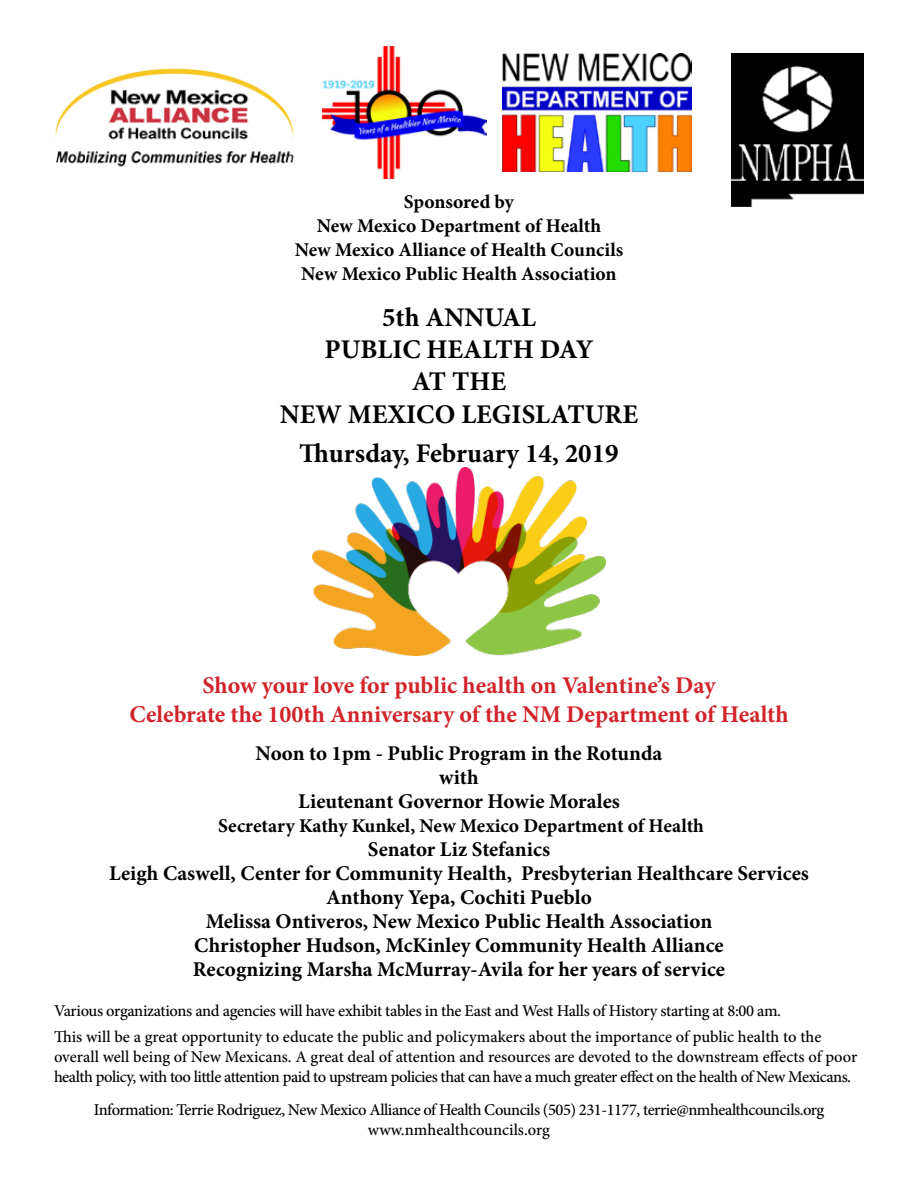
<style>
.page{position:relative;width:918px;height:1188px;background:#fff}
.page>*{position:absolute;margin:0;border:0;box-sizing:border-box;transform-origin:0 0}
.t1{font:700 27px/32.4px "Minion Pro";color:#000;text-align:center}
.t2{font:700 24px/28.8px "Minion Pro";color:#d2232a;text-align:center}
.t3{font:700 21px/24px "Minion Pro";color:#000;text-align:center}
.t4{font:700 19.5px/24px "Minion Pro";color:#000;text-align:center}
.t5{font:500 16.5px/19.8px "Minion Pro";letter-spacing:-.02em;color:#000}
</style>
<div class="page">
<img style="left:313px;top:467px;width:292px;height:189px">
<img style="left:55px;top:68px;width:268px;height:99px">
<img style="left:323px;top:47px;width:163px;height:131px">
<img style="left:732px;top:54px;width:132px;height:153px">
<img style="left:502px;top:54px;width:189px;height:117px">
<p class="t4" style="left:295px;top:189px;width:330px">Sponsored by<br>New Mexico Department of Health<br>New Mexico Alliance of Health Councils<br>New Mexico Public Health Association</p>
<h1 class="t1" style="left:280px;top:301px;width:360px">5th ANNUAL<br>PUBLIC HEALTH DAY<br>AT THE<br>NEW MEXICO LEGISLATURE</h1>
<h1 class="t1" style="left:299px;top:437px;width:321px">Thursday, February 14, 2019</h1>
<h2 class="t2" style="left:129px;top:671px;width:661px">Show your love for public health on Valentine’s Day<br>Celebrate the 100th Anniversary of the NM Department of Health</h2>
<p class="t3" style="left:256px;top:741px;width:408px">Noon to 1pm - Public Program in the Rotunda with<br>Lieutenant Governor Howie Morales</p>
<p class="t4" style="left:218px;top:813px;width:487px">Secretary Kathy Kunkel, New Mexico Department of Health</p>
<p class="t3" style="left:109px;top:837px;width:701px">Senator Liz Stefanics<br>Leigh Caswell, Center for Community Health, Presbyterian Healthcare Services Anthony Yepa, Cochiti Pueblo<br>Melissa Ontiveros, New Mexico Public Health Association<br>Christopher Hudson, McKinley Community Health Alliance<br>Recognizing Marsha McMurray-Avila for her years of service</p>
<p class="t5" style="left:54px;top:997px;width:769px;line-height:26.5px">Various organizations and agencies will have exhibit tables in the East and West Halls of History starting at 8:00 am.<br>This will be a great opportunity to educate the public and policymakers about the importance of public health to the</p>
<p class="t5" style="left:54px;top:1047px;width:805px">overall well being of New Mexicans. A great deal of attention and resources are devoted to the downstream effects of poor health policy, with too little attention paid to upstream policies that can have a much greater effect on the health of New Mexicans.</p>
<p class="t5" style="left:94px;top:1100px;width:732px;text-align:center">Information: Terrie Rodriguez, New Mexico Alliance of Health Councils (505) 231-1177, terrie@nmhealthcouncils.org www.nmhealthcouncils.org</p>
</div>
